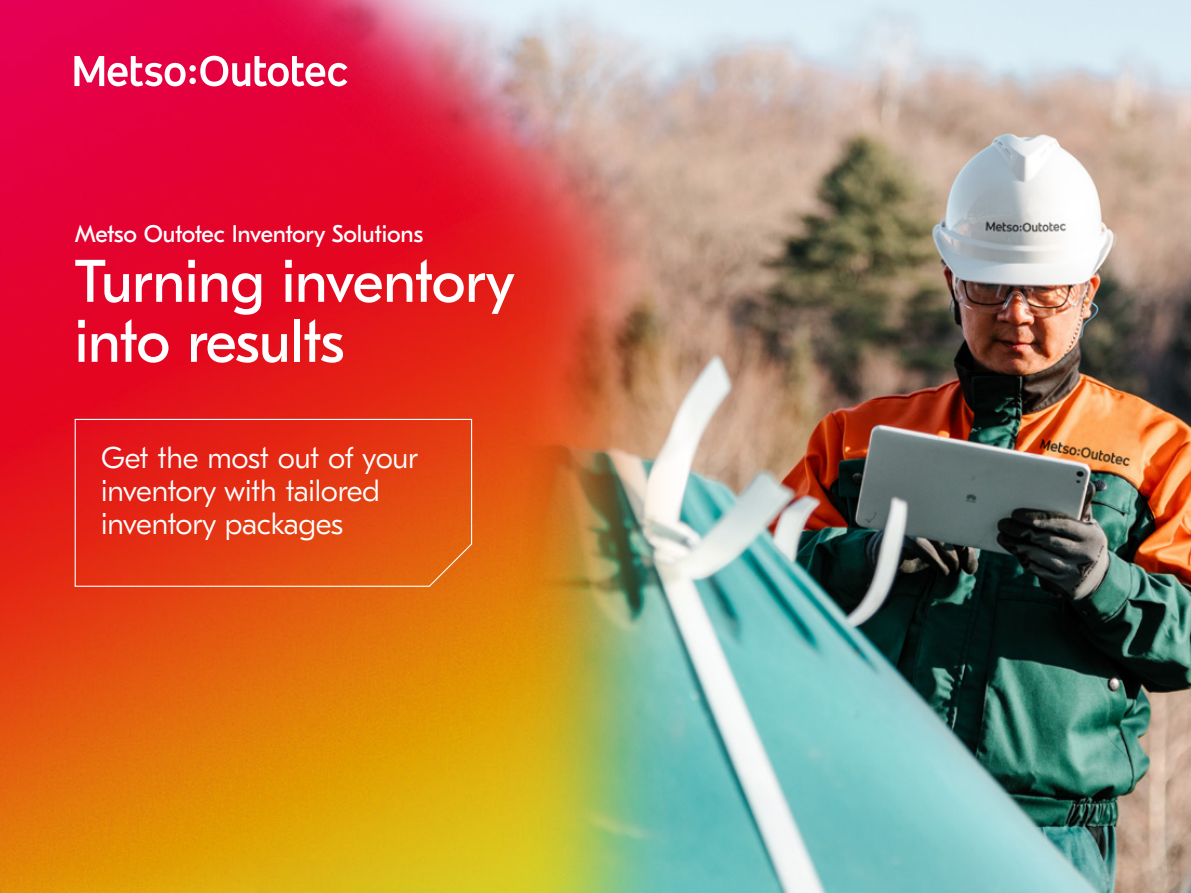
<style>
.page{position:relative;width:1191px;height:893px;background:#fff}
.page>*{position:absolute;margin:0;border:0;box-sizing:border-box;transform-origin:0 0}
.t1{font:60px/60px "GT Eesti Pro Text";letter-spacing:-.01em;color:#fff}
.t2{font:300 30px/33px "GT Eesti Pro Text";letter-spacing:-.01em;color:#fff}
.t3{font:24px "GT Eesti Pro Text";letter-spacing:-.01em;color:#fff}
</style>
<div class="page">
<img style="left:715px;top:0;width:476px;height:893px">
<img style="left:0;top:0;width:715px;height:893px">
<svg style="left:74px;top:56px;width:273px;height:30px"></svg>
<svg style="left:74px;top:418px;width:399px;height:169px;background:#e43a16"></svg>
<p class="t3" style="left:75px;top:220px;width:350px">Metso Outotec Inventory Solutions</p>
<h1 class="t1" style="left:75px;top:252px;width:442px">Turning inventory into results</h1>
<p class="t2" style="left:101px;top:442px;width:318px">Get the most out of your inventory with tailored inventory packages</p>
</div>
